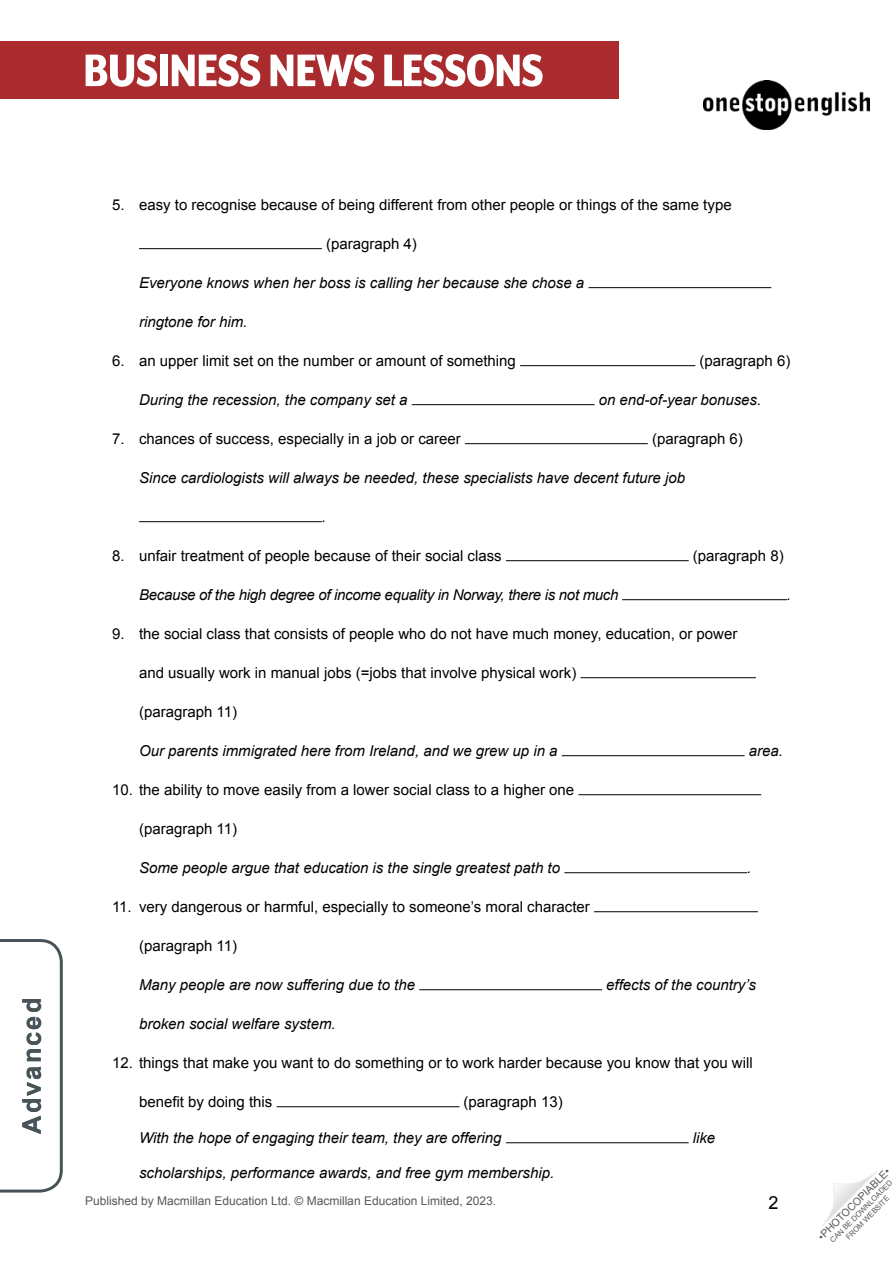
<style>
.page{position:relative;width:893px;height:1263px;background:#fff}
.page>*{position:absolute;margin:0;border:0;box-sizing:border-box;transform-origin:0 0}
.t1{font:800 52.5px "Mr Eaves XL Mod Nar OT";letter-spacing:-.015em;color:#fff}
.t2{font:700 25.5px "Arial";letter-spacing:.08em;color:#485358}
.t3{font:18px "Arial";color:#000}
.t4{font:15px "Arial";color:#000}
.t5{font:italic 15px "Arial";color:#000}
.t6{font:italic 15px "Arial";letter-spacing:-.02em;color:#000}
.t7{font:12px "Arial";color:#575756}
.t8{font:10.5px "Arial";color:#575756}
.t9{font:7.5px/9px "Arial";color:#575756;text-align:center}
</style>
<div class="page">
<img style="left:704px;top:80px;width:165px;height:49px">
<div style="left:0;top:41px;width:619px;height:58px;background:#aa2b2e"></div>
<svg style="left:822px;top:1171px;width:55px;height:55px"></svg>
<svg style="left:0;top:939px;width:63px;height:254px"></svg>
<hr style="left:139px;top:248px;width:183px;height:1px;background:#000">
<hr style="left:588px;top:287px;width:183px;height:1px;background:#000">
<hr style="left:520px;top:365px;width:175px;height:1px;background:#000">
<hr style="left:412px;top:404px;width:182px;height:1px;background:#000">
<hr style="left:465px;top:443px;width:183px;height:1px;background:#000">
<hr style="left:139px;top:521px;width:183px;height:1px;background:#000">
<hr style="left:506px;top:560px;width:183px;height:1px;background:#000">
<hr style="left:622px;top:599px;width:165px;height:1px;background:#000">
<hr style="left:580px;top:677px;width:176px;height:1px;background:#000">
<hr style="left:562px;top:755px;width:183px;height:1px;background:#000">
<hr style="left:578px;top:794px;width:183px;height:1px;background:#000">
<hr style="left:564px;top:872px;width:183px;height:1px;background:#000">
<hr style="left:594px;top:911px;width:164px;height:1px;background:#000">
<hr style="left:419px;top:989px;width:183px;height:1px;background:#000">
<hr style="left:277px;top:1106px;width:182px;height:1px;background:#000">
<hr style="left:506px;top:1142px;width:183px;height:1px;background:#000">
<h1 class="t1" style="left:83px;top:42px;width:462px">BUSINESS NEWS LESSONS</h1>
<h2 class="t2" style="left:15px;top:1134px;width:138px;rotate:-90deg">Advanced</h2>
<p class="t4" style="left:112px;top:195px;width:621px">5. easy to recognise because of being different from other people or things of the same type</p>
<p class="t4" style="left:326px;top:234px;width:92px">(paragraph 4)</p>
<p class="t5" style="left:139px;top:273px;width:447px">Everyone knows when her boss is calling her because she chose a</p>
<p class="t5" style="left:139px;top:312px;width:110px">ringtone for him.</p>
<p class="t4" style="left:112px;top:351px;width:405px">6. an upper limit set on the number or amount of something</p>
<p class="t4" style="left:699px;top:351px;width:92px">(paragraph 6)</p>
<p class="t5" style="left:139px;top:390px;width:270px">During the recession, the company set a</p>
<p class="t5" style="left:599px;top:390px;width:164px">on end-of-year bonuses.</p>
<p class="t4" style="left:112px;top:429px;width:350px">7. chances of success, especially in a job or career</p>
<p class="t4" style="left:652px;top:429px;width:92px">(paragraph 6)</p>
<p class="t5" style="left:139px;top:468px;width:548px">Since cardiologists will always be needed, these specialists have decent future job</p>
<p class="t5" style="left:322px;top:507px;width:6px">.</p>
<p class="t4" style="left:112px;top:546px;width:391px">8. unfair treatment of people because of their social class</p>
<p class="t4" style="left:693px;top:546px;width:92px">(paragraph 8)</p>
<p class="t6" style="left:139px;top:585px;width:481px">Because of the high degree of income equality in Norway, there is not much</p>
<p class="t5" style="left:787px;top:585px;width:6px">.</p>
<p class="t4" style="left:112px;top:624px;width:627px">9. the social class that consists of people who do not have much money, education, or power</p>
<p class="t4" style="left:139px;top:663px;width:439px">and usually work in manual jobs (=jobs that involve physical work)</p>
<p class="t4" style="left:139px;top:702px;width:100px">(paragraph 11)</p>
<p class="t5" style="left:139px;top:741px;width:420px">Our parents immigrated here from Ireland, and we grew up in a</p>
<p class="t5" style="left:749px;top:741px;width:36px">area.</p>
<p class="t4" style="left:112px;top:780px;width:464px">10. the ability to move easily from a lower social class to a higher one</p>
<p class="t4" style="left:139px;top:819px;width:100px">(paragraph 11)</p>
<p class="t5" style="left:139px;top:858px;width:423px">Some people argue that education is the single greatest path to</p>
<p class="t5" style="left:747px;top:858px;width:6px">.</p>
<p class="t4" style="left:112px;top:897px;width:479px">11. very dangerous or harmful, especially to someone’s moral character</p>
<p class="t4" style="left:139px;top:936px;width:100px">(paragraph 11)</p>
<p class="t5" style="left:139px;top:975px;width:277px">Many people are now suffering due to the</p>
<p class="t5" style="left:606px;top:975px;width:151px">effects of the country’s</p>
<p class="t5" style="left:139px;top:1014px;width:198px">broken social welfare system.</p>
<p class="t4" style="left:112px;top:1053px;width:642px">12. things that make you want to do something or to work harder because you know that you will</p>
<p class="t4" style="left:139px;top:1092px;width:135px">benefit by doing this</p>
<p class="t4" style="left:464px;top:1092px;width:101px">(paragraph 13)</p>
<p class="t5" style="left:139px;top:1128px;width:364px">With the hope of engaging their team, they are offering</p>
<p class="t5" style="left:693px;top:1128px;width:24px">like</p>
<p class="t5" style="left:139px;top:1163px;width:417px">scholarships, performance awards, and free gym membership.</p>
<p class="t7" style="left:85px;top:1193px;width:413px">Published by Macmillan Education Ltd. © Macmillan Education Limited, 2023.</p>
<p class="t3" style="left:769px;top:1191px;width:12px">2</p>
<p class="t8" style="left:815px;top:1233px;width:99px;rotate:-45deg">•PHOTOCOPIABLE•</p>
<p class="t9" style="left:828px;top:1238px;width:86px;rotate:-45deg">CAN BE DOWNLOADED<br>FROM WEBSITE</p>
</div>
